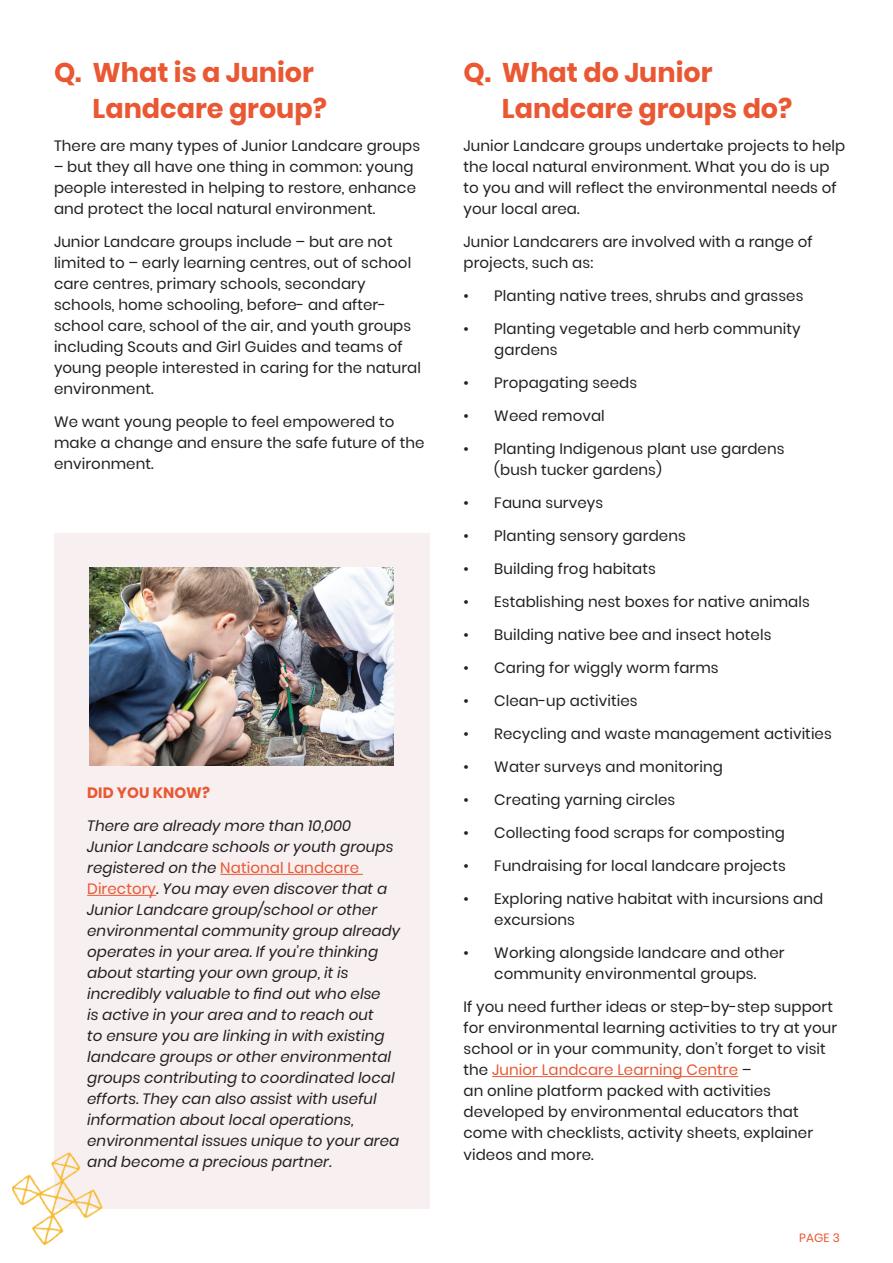
<style>
.page{position:relative;width:893px;height:1263px;background:#fff}
.page>*{position:absolute;margin:0;border:0;box-sizing:border-box;transform-origin:0 0}
.t1{font:700 27px/36px "Poppins";color:#ea5733}
.t2{font:15px/21px "Poppins";letter-spacing:.005em;color:#231f20}
.t3{font:italic 15px/21px "Poppins";letter-spacing:.005em;color:#231f20}
.t4{font:700 15px "Poppins";letter-spacing:.005em;color:#ea5733}
.t5{font:12px "Poppins";color:#ea5733}
.s1{font-style:normal;color:#ea5733}
.s2{color:#ea5733}
</style>
<div class="page">
<hr style="left:492px;top:1076px;width:246px;height:1px;background:#ea5733">
<div style="left:54px;top:534px;width:375px;height:675px;background:#f7eff0"></div>
<img style="left:89px;top:568px;width:304px;height:197px">
<hr style="left:220px;top:874px;width:143px;height:1px;background:#ea5733">
<hr style="left:87px;top:895px;width:69px;height:1px;background:#ea5733">
<img style="left:11px;top:1152px;width:92px;height:94px">
<h1 class="t1" style="left:92px;top:55px;width:236px;text-indent:-38px">Q. What is a Junior<br>Landcare group?</h1>
<p class="t2" style="left:54px;top:136px;width:368px">There are many types of Junior Landcare groups</p>
<p class="t2" style="left:54px;top:157px;width:364px">– but they all have one thing in common: young people interested in helping to restore, enhance and protect the local natural environment.</p>
<p class="t2" style="left:54px;top:232px;width:368px">Junior Landcare groups include – but are not limited to – early learning centres, out of school care centres, primary schools, secondary schools, home schooling, before- and after&shy;school care, school of the air, and youth groups including Scouts and Girl Guides and teams of young people interested in caring for the natural environment.</p>
<p class="t2" style="left:54px;top:412px;width:372px">We want young people to feel empowered to make a change and ensure the safe future of the environment.</p>
<p class="t4" style="left:87px;top:784px;width:124px">DID YOU KNOW?</p>
<p class="t3" style="left:87px;top:815px;width:315px">There are already more than 10,000<br>Junior Landcare schools or youth groups registered on the <span class="s1">National Landcare Directory</span>. You may even discover that a Junior Landcare group/school or other environmental community group already operates in your area. If you’re thinking about starting your own group, it is incredibly valuable to find out who else<br>is active in your area and to reach out<br>to ensure you are linking in with existing landcare groups or other environmental groups contributing to coordinated local efforts. They can also assist with useful information about local operations, environmental issues unique to your area and become a precious partner.</p>
<h1 class="t1" style="left:502px;top:55px;width:292px;text-indent:-38px">Q. What do Junior<br>Landcare groups do?</h1>
<p class="t2" style="left:463px;top:136px;width:383px">Junior Landcare groups undertake projects to help the local natural environment. What you do is up to you and will reflect the environmental needs of your local area.</p>
<p class="t2" style="left:463px;top:232px;width:351px">Junior Landcarers are involved with a range of projects, such as:</p>
<p class="t2" style="left:463px;top:286px;width:341px">• Planting native trees, shrubs and grasses</p>
<p class="t2" style="left:494px;top:319px;width:308px;text-indent:-31px">• Planting vegetable and herb community gardens</p>
<p class="t2" style="left:463px;top:373px;width:175px">• Propagating seeds</p>
<p class="t2" style="left:463px;top:406px;width:143px">• Weed removal</p>
<p class="t2" style="left:494px;top:439px;width:292px;text-indent:-31px">• Planting Indigenous plant use gardens (bush tucker gardens)</p>
<p class="t2" style="left:463px;top:493px;width:141px">• Fauna surveys</p>
<p class="t2" style="left:463px;top:526px;width:224px">• Planting sensory gardens</p>
<p class="t2" style="left:463px;top:559px;width:194px">• Building frog habitats</p>
<p class="t2" style="left:463px;top:592px;width:348px">• Establishing nest boxes for native animals</p>
<p class="t2" style="left:463px;top:625px;width:309px">• Building native bee and insect hotels</p>
<p class="t2" style="left:463px;top:658px;width:257px">• Caring for wiggly worm farms</p>
<p class="t2" style="left:463px;top:691px;width:176px">• Clean-up activities</p>
<p class="t2" style="left:463px;top:724px;width:370px">• Recycling and waste management activities</p>
<p class="t2" style="left:463px;top:757px;width:261px">• Water surveys and monitoring</p>
<p class="t2" style="left:463px;top:790px;width:213px">• Creating yarning circles</p>
<p class="t2" style="left:463px;top:823px;width:323px">• Collecting food scraps for composting</p>
<p class="t2" style="left:463px;top:856px;width:324px">• Fundraising for local landcare projects</p>
<p class="t2" style="left:494px;top:889px;width:330px;text-indent:-31px">• Exploring native habitat with incursions and excursions</p>
<p class="t2" style="left:463px;top:943px;width:323px;text-align:center">• Working alongside landcare and other community environmental groups.</p>
<p class="t2" style="left:463px;top:997px;width:375px">If you need further ideas or step-by-step support for environmental learning activities to try at your school or in your community, don’t forget to visit the <span class="s2">Junior Landcare Learning Centre</span> –<br>an online platform packed with activities developed by environmental educators that come with checklists, activity sheets, explainer videos and more.</p>
<p class="t5" style="left:799px;top:1230px;width:42px">PAGE 3</p>
</div>
